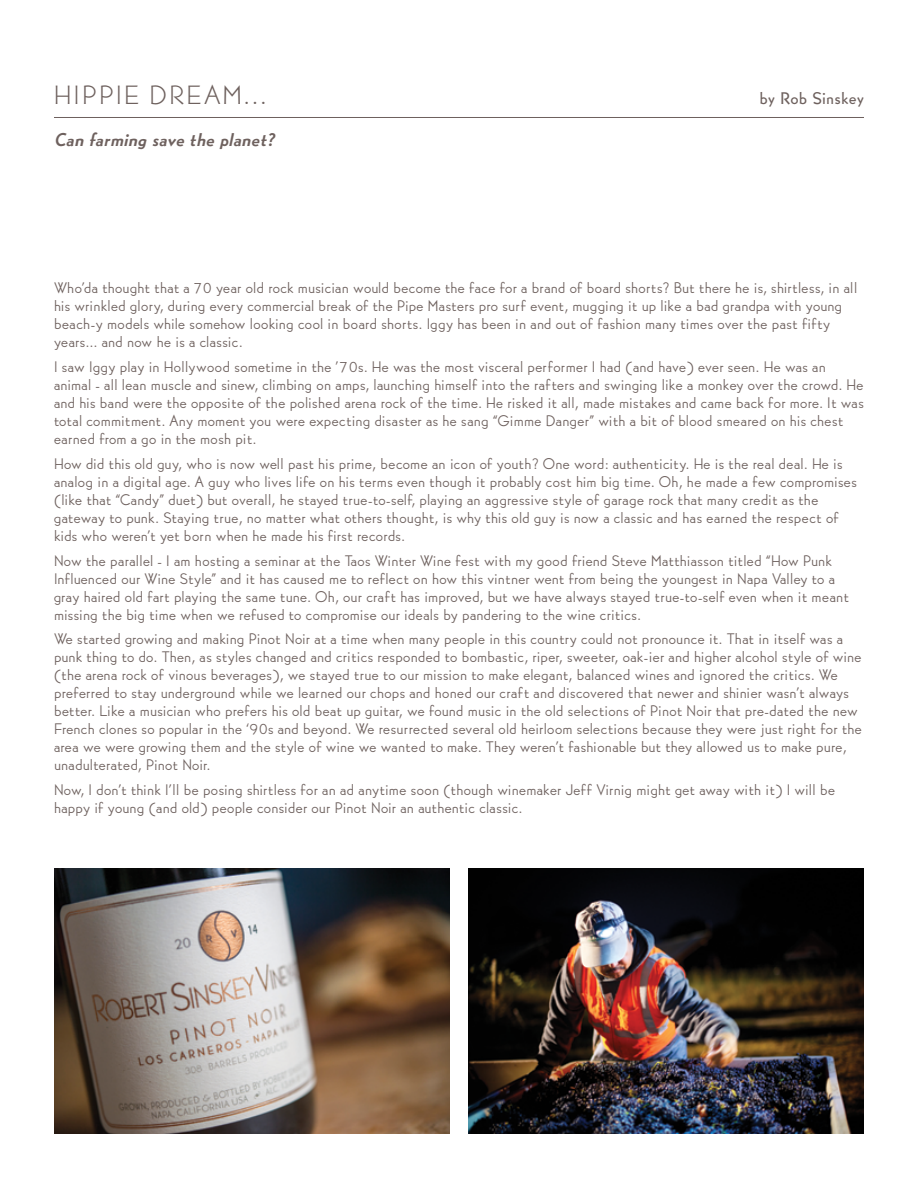
<style>
.page{position:relative;width:918px;height:1188px;background:#fff}
.page>*{position:absolute;margin:0;border:0;box-sizing:border-box;transform-origin:0 0}
.t1{font:300 25.95px "Bernhard Gothic SGOT Std";letter-spacing:.09em;color:#6e615e;scale:1.04 1}
.t2{font:italic 800 18px "Bernhard Gothic SGOT Std";letter-spacing:.005em;color:#6e615e}
.t3{font:500 16.5px "Bernhard Gothic SGOT Std";letter-spacing:.04em;color:#6e615e}
.t4{font:15px/18px "Bernhard Gothic SGOT Std";letter-spacing:.02em;color:#6e615e}
</style>
<div class="page">
<hr style="left:54px;top:117px;width:810px;height:1px;background:#6e615e">
<img style="left:54px;top:869px;width:396px;height:265px">
<img style="left:468px;top:869px;width:396px;height:265px">
<h1 class="t1" style="left:54px;top:79px;width:206px">HIPPIE DREAM...</h1>
<p class="t3" style="left:760px;top:86px;width:106px">by Rob Sinskey</p>
<p class="t2" style="left:54px;top:128px;width:222px">Can farming save the planet?</p>
<p class="t4" style="left:54px;top:279px;width:805px">Who’da thought that a 70 year old rock musician would become the face for a brand of board shorts? But there he is, shirtless, in all his wrinkled glory, during every commercial break of the Pipe Masters pro surf event, mugging it up like a bad grandpa with young beach-y models while somehow looking cool in board shorts. Iggy has been in and out of fashion many times over the past fifty years... and now he is a classic.</p>
<p class="t4" style="left:54px;top:358px;width:811px">I saw Iggy play in Hollywood sometime in the ’70s. He was the most visceral performer I had (and have) ever seen. He was an animal - all lean muscle and sinew, climbing on amps, launching himself into the rafters and swinging like a monkey over the crowd. He and his band were the opposite of the polished arena rock of the time. He risked it all, made mistakes and came back for more. It was total commitment. Any moment you were expecting disaster as he sang “Gimme Danger” with a bit of blood smeared on his chest earned from a go in the mosh pit.</p>
<p class="t4" style="left:54px;top:455px;width:804px">How did this old guy, who is now well past his prime, become an icon of youth? One word: authenticity. He is the real deal. He is analog in a digital age. A guy who lives life on his terms even though it probably cost him big time. Oh, he made a few compromises (like that “Candy” duet) but overall, he stayed true-to-self, playing an aggressive style of garage rock that many credit as the gateway to punk. Staying true, no matter what others thought, is why this old guy is now a classic and has earned the respect of kids who weren’t yet born when he made his first records.</p>
<p class="t4" style="left:54px;top:551px;width:796px">Now the parallel - I am hosting a seminar at the Taos Winter Wine fest with my good friend Steve Matthiasson titled “How Punk Influenced our Wine Style” and it has caused me to reflect on how this vintner went from being the youngest in Napa Valley to a gray haired old fart playing the same tune. Oh, our craft has improved, but we have always stayed true-to-self even when it meant missing the big time when we refused to compromise our ideals by pandering to the wine critics.</p>
<p class="t4" style="left:54px;top:630px;width:809px">We started growing and making Pinot Noir at a time when many people in this country could not pronounce it. That in itself was a punk thing to do. Then, as styles changed and critics responded to bombastic, riper, sweeter, oak-ier and higher alcohol style of wine (the arena rock of vinous beverages), we stayed true to our mission to make elegant, balanced wines and ignored the critics. We preferred to stay underground while we learned our chops and honed our craft and discovered that newer and shinier wasn’t always better. Like a musician who prefers his old beat up guitar, we found music in the old selections of Pinot Noir that pre-dated the new French clones so popular in the ‘90s and beyond. We resurrected several old heirloom selections because they were just right for the area we were growing them and the style of wine we wanted to make. They weren’t fashionable but they allowed us to make pure, unadulterated, Pinot Noir.</p>
<p class="t4" style="left:54px;top:781px;width:783px">Now, I don’t think I’ll be posing shirtless for an ad anytime soon (though winemaker Jeff Virnig might get away with it) I will be happy if young (and old) people consider our Pinot Noir an authentic classic.</p>
</div>
